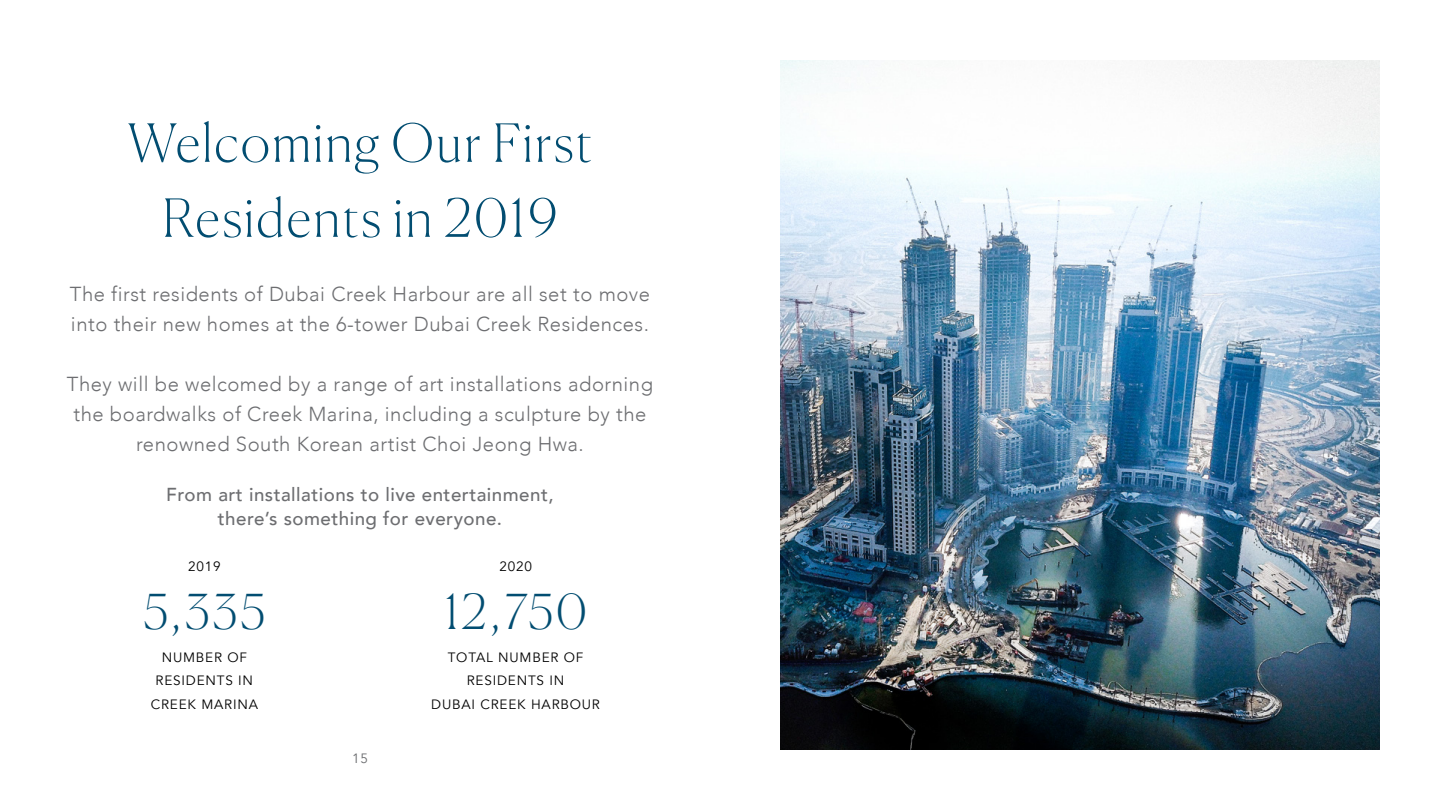
<style>
.page{position:relative;width:1440px;height:810px;background:#fff}
.page>*{position:absolute;margin:0;border:0;box-sizing:border-box;transform-origin:0 0}
.t1{font:100 52.5px/75px "Canela";letter-spacing:.04em;color:#024d71;text-align:center}
.t2{font:100 48.07px "Canela";letter-spacing:.055em;color:#024d71}
.t3{font:300 20.25px/30px "Avenir";letter-spacing:.025em;color:#6d6e71}
.t4{font:500 18.75px/24.8px "Avenir";letter-spacing:.025em;color:#6d6e71;text-align:center}
.t5{font:13.5px/23.2px "Avenir";letter-spacing:.06em;color:#000;text-align:center}
.t6{font:13.5px "Avenir";color:#6d6e71}
</style>
<div class="page">
<img style="left:780px;top:60px;width:600px;height:690px">
<h1 class="t1" style="left:128px;top:101px;width:466px">Welcoming Our First<br>Residents in 2019</h1>
<p class="t3" style="left:70px;top:279px;width:582px">The first residents of Dubai Creek Harbour are all set to move into their new homes at the 6-tower Dubai Creek Residences.</p>
<p class="t3" style="left:67px;top:369px;width:588px;text-align:center">They will be welcomed by a range of art installations adorning the boardwalks of Creek Marina, including a sculpture by the renowned South Korean artist Choi Jeong Hwa.</p>
<p class="t4" style="left:166px;top:481px;width:389px">From art installations to live entertainment, there’s something for everyone.</p>
<p class="t5" style="left:188px;top:555px;width:34px">2019</p>
<h2 class="t2" style="left:143px;top:573px;width:124px">5,335</h2>
<p class="t5" style="left:151px;top:646px;width:109px">NUMBER OF<br>RESIDENTS IN<br>CREEK MARINA</p>
<p class="t6" style="left:352px;top:751px;width:17px">15</p>
<p class="t5" style="left:499px;top:555px;width:34px">2020</p>
<h2 class="t2" style="left:444px;top:573px;width:144px">12,750</h2>
<p class="t5" style="left:431px;top:646px;width:170px">TOTAL NUMBER OF<br>RESIDENTS IN<br>DUBAI CREEK HARBOUR</p>
</div>
